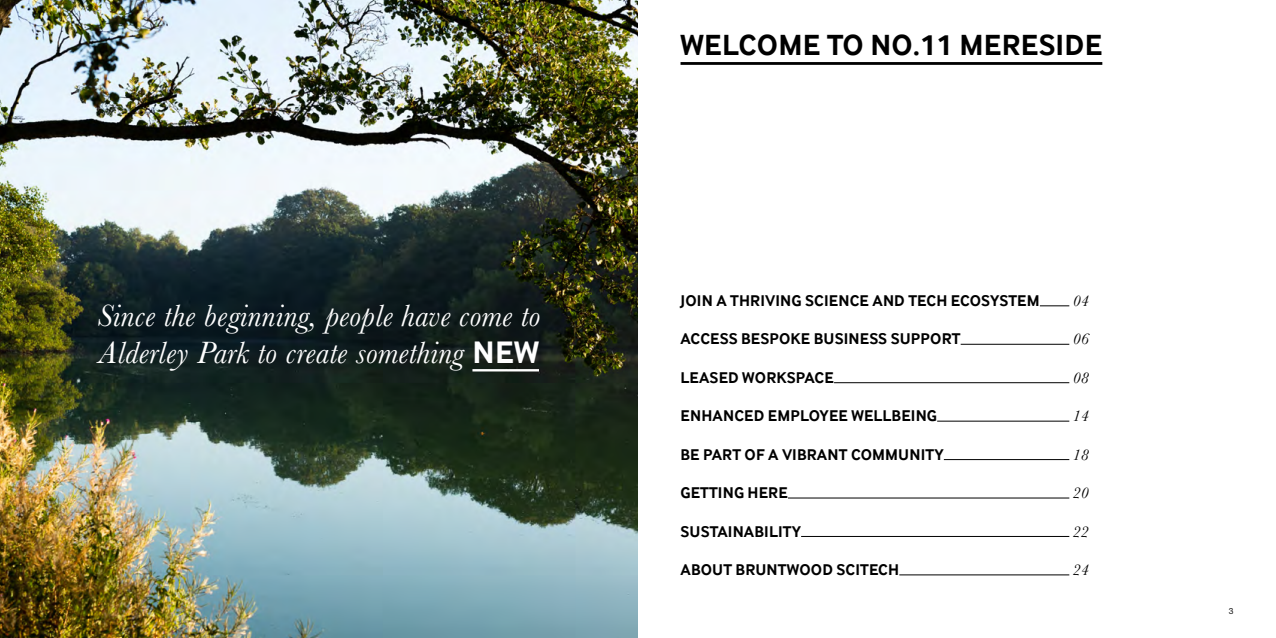
<style>
.page{position:relative;width:1276px;height:638px;background:#fff}
.page>*{position:absolute;margin:0;border:0;box-sizing:border-box;transform-origin:0 0}
.t1{font:italic 32px/37px "Baskerville";letter-spacing:.01em;color:#fff}
.t2{font:700 30px "Inter Face Bruntwood Typo";letter-spacing:.01em;color:#000}
.t3{font:700 16px "Inter Face Bruntwood Typo";letter-spacing:.01em;color:#000}
.t4{font:italic 16px "Baskerville";letter-spacing:.01em;color:#000}
.t5{font:8px "Synthese";color:#000}
.s1{font-family:"Inter Face Bruntwood Typo";font-weight:700;font-style:normal}
</style>
<div class="page">
<img style="left:0;top:0;width:638px;height:638px">
<hr style="left:680px;top:62px;width:422px;height:3px;background:#000">
<hr style="left:472px;top:369px;width:67px;height:2px;background:#fff">
<svg style="left:1040px;top:306px;width:29px;height:1px"></svg>
<hr style="left:960px;top:344px;width:109px;height:1px;background:#000">
<hr style="left:834px;top:382px;width:235px;height:1px;background:#000">
<hr style="left:937px;top:421px;width:132px;height:1px;background:#000">
<hr style="left:944px;top:459px;width:125px;height:1px;background:#000">
<hr style="left:788px;top:498px;width:281px;height:1px;background:#000">
<hr style="left:801px;top:536px;width:268px;height:1px;background:#000">
<hr style="left:899px;top:575px;width:170px;height:1px;background:#000">
<h1 class="t1" style="left:98px;top:297px;width:444px">Since the beginning, people have come to<br>Alderley Park to create something <span class="s1">NEW</span></h1>
<h2 class="t2" style="left:680px;top:28px;width:423px">WELCOME TO NO.11 MERESIDE</h2>
<p class="t3" style="left:680px;top:291px;width:361px">JOIN A THRIVING SCIENCE AND TECH ECOSYSTEM</p>
<p class="t4" style="left:1072px;top:290px;width:18px">04</p>
<p class="t3" style="left:680px;top:330px;width:281px">ACCESS BESPOKE BUSINESS SUPPORT</p>
<p class="t4" style="left:1072px;top:328px;width:18px">06</p>
<p class="t3" style="left:680px;top:368px;width:155px">LEASED WORKSPACE</p>
<p class="t4" style="left:1072px;top:367px;width:18px">08</p>
<p class="t3" style="left:680px;top:406px;width:258px">ENHANCED EMPLOYEE WELLBEING</p>
<p class="t4" style="left:1072px;top:405px;width:18px">14</p>
<p class="t3" style="left:680px;top:445px;width:265px">BE PART OF A VIBRANT COMMUNITY</p>
<p class="t4" style="left:1072px;top:444px;width:18px">18</p>
<p class="t3" style="left:680px;top:483px;width:109px">GETTING HERE</p>
<p class="t4" style="left:1072px;top:482px;width:18px">20</p>
<p class="t3" style="left:680px;top:522px;width:122px">SUSTAINABILITY</p>
<p class="t4" style="left:1072px;top:521px;width:18px">22</p>
<p class="t3" style="left:680px;top:560px;width:220px">ABOUT BRUNTWOOD SCITECH</p>
<p class="t4" style="left:1072px;top:559px;width:18px">24</p>
<p class="t5" style="left:1228px;top:604px;width:6px">3</p>
</div>
